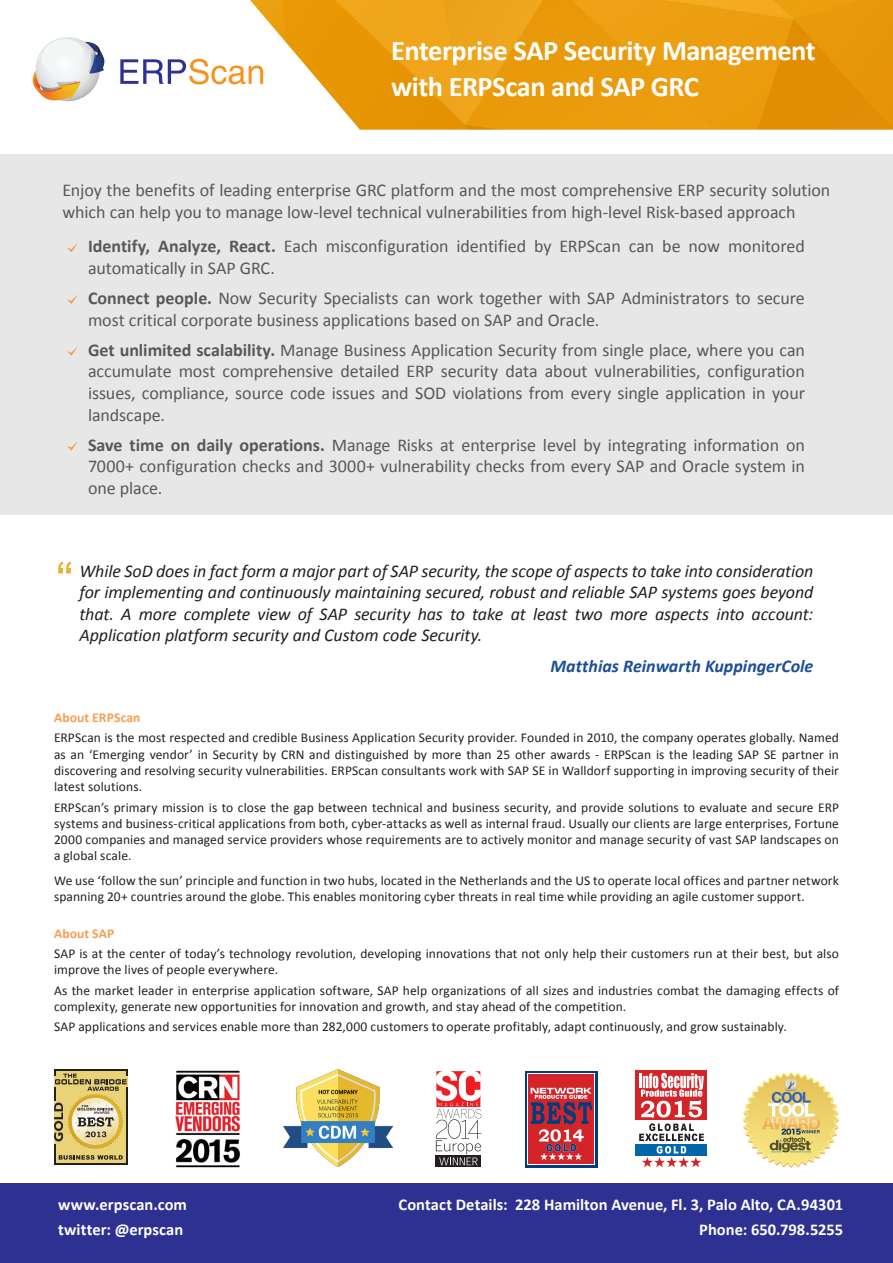
<style>
.page{position:relative;width:893px;height:1263px;background:#fff}
.page>*{position:absolute;margin:0;border:0;box-sizing:border-box;transform-origin:0 0}
.Хэдер{font:700 28.5px/36px "Calibri";letter-spacing:-.02em;color:#fff}
.Список_с_галочками{font:18px/21.6px "Calibri";letter-spacing:-.005em;color:#57585a}
.Цитата{font:italic 18px/21.6px "Calibri";letter-spacing:-.005em;color:#231f20;text-align:justify}
.Основной_текст{font:18px/21.6px "Calibri";letter-spacing:-.005em;color:#57585a}
.Подпись_к_цитате{font:italic 700 18px "Calibri";color:#1c4d9a}
.t1{font:700 16.5px/25.5px "Calibri";color:#fff;text-align:right}
.Основной_текст-2{font:13.5px/16.2px "Calibri";letter-spacing:.005em;color:#231f20}
.About{font:13.5px/16.2px "Calibri";letter-spacing:.005em;color:#231f20;text-align:justify}
.Подзаголовок_в_текст{font:700 13.5px "Calibri";letter-spacing:.01em;color:#f89d4f}
.Основной_текст-3{font:700 13.5px "Calibri";letter-spacing:.01em;color:#f89d4f}
.s1{font-weight:700}
</style>
<div class="page">
<div style="left:0;top:1183px;width:893px;height:80px;background:#2e3092"></div>
<div style="left:0;top:155px;width:893px;height:359px;background:#e7e7e8"></div>
<svg style="left:67px;top:243px;width:11px;height:9px"></svg>
<svg style="left:67px;top:294px;width:11px;height:10px"></svg>
<svg style="left:67px;top:346px;width:11px;height:10px"></svg>
<svg style="left:67px;top:441px;width:11px;height:10px"></svg>
<img style="left:250px;top:0;width:643px;height:130px">
<svg style="left:32px;top:37px;width:73px;height:65px"></svg>
<svg style="left:120px;top:59px;width:143px;height:25px"></svg>
<svg style="left:58px;top:562px;width:13px;height:11px"></svg>
<div style="left:54px;top:1069px;width:74px;height:96px;background:#231f20"></div>
<div style="left:56px;top:1071px;width:70px;height:92px;background:#ead377"></div>
<div style="left:54px;top:1077px;width:74px;height:10px;background:#ead377"></div>
<svg style="left:59px;top:1155px;width:64px;height:5px"></svg>
<svg style="left:54px;top:1074px;width:73px;height:75px"></svg>
<svg style="left:436px;top:1165px;width:45px;height:2px"></svg>
<svg style="left:436px;top:1071px;width:45px;height:94px"></svg>
<div style="left:525px;top:1071px;width:72px;height:96px;background:#013d7d"></div>
<div style="left:527px;top:1073px;width:68px;height:92px;background:#d32429"></div>
<svg style="left:531px;top:1088px;width:61px;height:72px"></svg>
<img style="left:743px;top:1071px;width:96px;height:97px">
<img style="left:283px;top:1069px;width:110px;height:97px">
<div style="left:636px;top:1070px;width:71px;height:50px;background:#d32429"></div>
<div style="left:636px;top:1144px;width:71px;height:11px;background:#0067aa"></div>
<svg style="left:639px;top:1073px;width:65px;height:94px"></svg>
<img style="left:175px;top:1070px;width:66px;height:97px">
<p class="Хэдер" style="left:391px;top:33px;width:426px">Enterprise SAP Security Management with ERPScan and SAP GRC</p>
<p class="Основной_текст" style="left:63px;top:180px;width:769px">Enjoy the benefits of leading enterprise GRC platform and the most comprehensive ERP security solution which can help you to manage low-level technical vulnerabilities from high-level Risk-based approach</p>
<p class="Список_с_галочками" style="left:88px;top:236px;width:718px"><span class="s1">Identify, Analyze, React.</span> Each misconfiguration identified by ERPScan can be now monitored automatically in SAP GRC.</p>
<p class="Список_с_галочками" style="left:88px;top:287px;width:718px"><span class="s1">Connect people.</span> Now Security Specialists can work together with SAP Administrators to secure most critical corporate business applications based on SAP and Oracle.</p>
<p class="Список_с_галочками" style="left:88px;top:339px;width:718px;text-align:justify"><span class="s1">Get unlimited scalability.</span> Manage Business Application Security from single place, where you can accumulate most comprehensive detailed ERP security data about vulnerabilities, configuration issues, compliance, source code issues and SOD violations from every single application in your landscape.</p>
<p class="Список_с_галочками" style="left:88px;top:434px;width:718px;text-align:justify"><span class="s1">Save time on daily operations.</span> Manage Risks at enterprise level by integrating information on 7000+ configuration checks and 3000+ vulnerability checks from every SAP and Oracle system in one place.</p>
<p class="Цитата" style="left:80px;top:559px;width:735px">While SoD does in fact form a major part of SAP security, the scope of aspects to take into consideration for implementing and continuously maintaining secured, robust and reliable SAP systems goes beyond that. A more complete view of SAP security has to take at least two more aspects into account:<br>Application platform security and Custom code Security.</p>
<p class="Подпись_к_цитате" style="left:551px;top:654px;width:264px">Matthias Reinwarth KuppingerCole</p>
<p class="Подзаголовок_в_текст" style="left:54px;top:709px;width:88px">About ERPScan</p>
<p class="Основной_текст-2" style="left:54px;top:730px;width:786px;text-align:justify">ERPScan is the most respected and credible Business Application Security provider. Founded in 2010, the company operates globally. Named as an ‘Emerging vendor’ in Security by CRN and distinguished by more than 25 other awards - ERPScan is the leading SAP SE partner in discovering and resolving security vulnerabilities. ERPScan consultants work with SAP SE in Walldorf supporting in improving security of their latest solutions.</p>
<p class="About" style="left:54px;top:799px;width:786px">ERPScan’s primary mission is to close the gap between technical and business security, and provide solutions to evaluate and secure ERP systems and business-critical applications from both, cyber-attacks as well as internal fraud. Usually our clients are large enterprises, Fortune 2000 companies and managed service providers whose requirements are to actively monitor and manage security of vast SAP landscapes on a global scale.</p>
<p class="About" style="left:54px;top:872px;width:786px">We use ‘follow the sun’ principle and function in two hubs, located in the Netherlands and the US to operate local offices and partner network spanning 20+ countries around the globe. This enables monitoring cyber threats in real time while providing an agile customer support.</p>
<p class="Основной_текст-3" style="left:54px;top:924px;width:62px">About SAP</p>
<p class="Основной_текст-2" style="left:54px;top:945px;width:786px">SAP is at the center of today’s technology revolution, developing innovations that not only help their customers run at their best, but also improve the lives of people everywhere.</p>
<p class="Основной_текст-2" style="left:54px;top:982px;width:786px">As the market leader in enterprise application software, SAP help organizations of all sizes and industries combat the damaging effects of complexity, generate new opportunities for innovation and growth, and stay ahead of the competition.</p>
<p class="Основной_текст-2" style="left:54px;top:1019px;width:734px">SAP applications and services enable more than 282,000 customers to operate profitably, adapt continuously, and grow sustainably.</p>
<p class="t1" style="left:58px;top:1191px;width:130px;text-align:left">www.erpscan.com twitter: @erpscan</p>
<p class="t1" style="left:398px;top:1191px;width:446px">Contact Details: 228 Hamilton Avenue, Fl. 3, Palo Alto, CA.94301<br>Phone: 650.798.5255</p>
</div>
